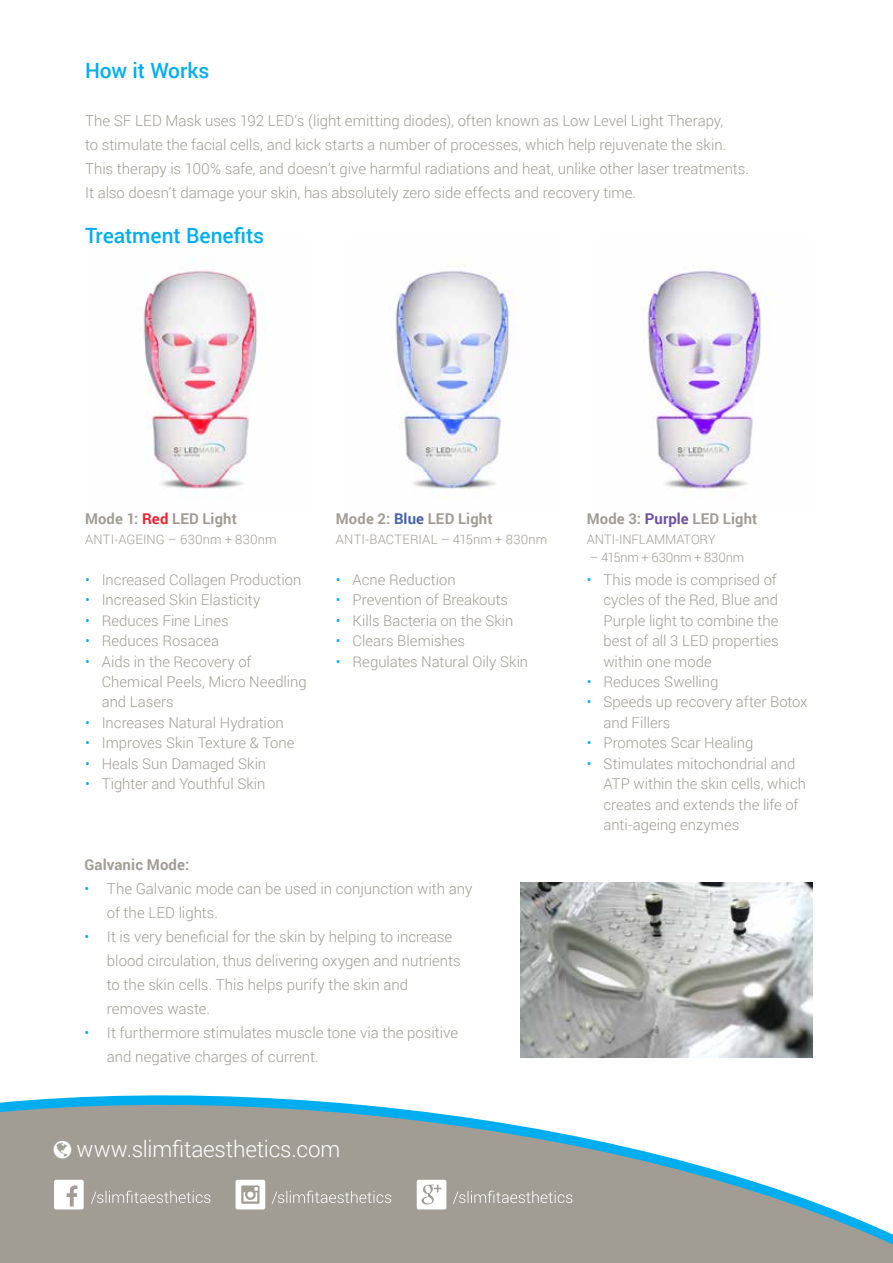
<style>
.page{position:relative;width:893px;height:1263px;background:#fff}
.page>*{position:absolute;margin:0;border:0;box-sizing:border-box;transform-origin:0 0}
.t1{font:300 22.5px "Roboto";letter-spacing:-.01em;color:#fff}
.t2{font:500 21px "Roboto";letter-spacing:-.005em;color:#00aeef}
.t3{font:300 15px/24px "Roboto";color:#a19d95}
.t4{font:700 15px "Roboto";letter-spacing:.005em;color:#a19d95}
.t5{font:300 14.85px/20.4px "Roboto";color:#a19d95}
.t6{font:700 14.85px "Roboto";letter-spacing:.01em;color:#a19d95}
.t7{font:300 13.05px "Roboto";color:#a19d95}
.s1{color:#ee242f}
.s2{color:#00aeef}
.s3{color:#4761ad}
.s4{color:#6c4fa0}
</style>
<div class="page">
<img style="left:520px;top:882px;width:292px;height:175px">
<svg style="left:0;top:1095px;width:893px;height:168px;fill:#a19d95"></svg>
<div style="left:54px;top:1180px;width:30px;height:29px;background:#fff;border-radius:2px"></div>
<svg style="left:67px;top:1185px;width:11px;height:21px"></svg>
<svg style="left:91px;top:1190px;width:119px;height:14px"></svg>
<svg style="left:272px;top:1190px;width:119px;height:14px"></svg>
<div style="left:236px;top:1180px;width:29px;height:29px;background:#fff;border-radius:2px"></div>
<svg style="left:241px;top:1185px;width:19px;height:19px"></svg>
<svg style="left:453px;top:1190px;width:119px;height:14px"></svg>
<div style="left:417px;top:1180px;width:29px;height:29px;background:#fff;border-radius:2px"></div>
<svg style="left:422px;top:1185px;width:19px;height:19px"></svg>
<img style="left:143px;top:266px;width:123px;height:228px">
<img style="left:647px;top:270px;width:123px;height:226px">
<img style="left:395px;top:266px;width:120px;height:232px">
<svg style="left:54px;top:1140px;width:17px;height:18px"></svg>
<h2 class="t2" style="left:85px;top:56px;width:126px">How it Works</h2>
<p class="t3" style="left:85px;top:108px;width:666px">The SF LED Mask uses 192 LED’s (light emitting diodes), often known as Low Level Light Therapy,<br>to stimulate the facial cells, and kick starts a number of processes, which help rejuvenate the skin.<br>This therapy is 100% safe, and doesn’t give harmful radiations and heat, unlike other laser treatments.<br>It also doesn’t damage your skin, has absolutely zero side effects and recovery time.</p>
<h2 class="t2" style="left:85px;top:220px;width:181px">Treatment Benefits</h2>
<p class="t6" style="left:85px;top:508px;width:153px">Mode 1: <span class="s1">Red</span> LED Light</p>
<p class="t7" style="left:85px;top:530px;width:193px">ANTI-AGEING – 630nm + 830nm</p>
<p class="t5" style="left:85px;top:569px;width:218px"><span class="s2">•</span> Increased Collagen Production</p>
<p class="t5" style="left:85px;top:589px;width:177px"><span class="s2">•</span> Increased Skin Elasticity</p>
<p class="t5" style="left:85px;top:610px;width:145px"><span class="s2">•</span> Reduces Fine Lines</p>
<p class="t5" style="left:85px;top:630px;width:136px"><span class="s2">•</span> Reduces Rosacea</p>
<p class="t5" style="left:102px;top:651px;width:206px;text-indent:-17px"><span class="s2">•</span> Aids in the Recovery of<br>Chemical Peels, Micro Needling and Lasers</p>
<p class="t5" style="left:85px;top:712px;width:200px"><span class="s2">•</span> Increases Natural Hydration</p>
<p class="t5" style="left:85px;top:732px;width:211px"><span class="s2">•</span> Improves Skin Texture &amp; Tone</p>
<p class="t5" style="left:85px;top:753px;width:183px"><span class="s2">•</span> Heals Sun Damaged Skin</p>
<p class="t5" style="left:85px;top:773px;width:182px"><span class="s2">•</span> Tighter and Youthful Skin</p>
<p class="t6" style="left:336px;top:508px;width:158px">Mode 2: <span class="s3">Blue</span> LED Light</p>
<p class="t7" style="left:336px;top:530px;width:213px">ANTI-BACTERIAL – 415nm + 830nm</p>
<p class="t5" style="left:336px;top:569px;width:121px"><span class="s2">•</span> Acne Reduction</p>
<p class="t5" style="left:336px;top:589px;width:174px"><span class="s2">•</span> Prevention of Breakouts</p>
<p class="t5" style="left:336px;top:610px;width:179px"><span class="s2">•</span> Kills Bacteria on the Skin</p>
<p class="t5" style="left:336px;top:630px;width:131px"><span class="s2">•</span> Clears Blemishes</p>
<p class="t5" style="left:336px;top:651px;width:194px"><span class="s2">•</span> Regulates Natural Oily Skin</p>
<p class="t4" style="left:84px;top:854px;width:106px">Galvanic Mode:</p>
<p class="t3" style="left:107px;top:876px;width:367px;text-indent:-22px"><span class="s2">•</span> The Galvanic mode can be used in conjunction with any of the LED lights.</p>
<p class="t3" style="left:107px;top:924px;width:355px;text-indent:-22px"><span class="s2">•</span> It is very beneficial for the skin by helping to increase blood circulation, thus delivering oxygen and nutrients to the skin cells. This helps purify the skin and removes waste.</p>
<p class="t3" style="left:107px;top:1020px;width:353px;text-indent:-22px"><span class="s2">•</span> It furthermore stimulates muscle tone via the positive and negative charges of current.</p>
<h1 class="t1" style="left:76px;top:1133px;width:265px">www.slimfitaesthetics.com</h1>
<p class="t6" style="left:587px;top:508px;width:172px">Mode 3: <span class="s4">Purple</span> LED Light</p>
<p class="t7" style="left:587px;top:530px;width:130px">ANTI-INFLAMMATORY</p>
<p class="t7" style="left:590px;top:549px;width:156px">– 415nm + 630nm + 830nm</p>
<p class="t5" style="left:603px;top:569px;width:177px;text-indent:-17px"><span class="s2">•</span> This mode is comprised of cycles of the Red, Blue and<br>Purple light to combine the best of all 3 LED properties within one mode</p>
<p class="t5" style="left:587px;top:671px;width:133px"><span class="s2">•</span> Reduces Swelling</p>
<p class="t5" style="left:603px;top:691px;width:205px;text-indent:-17px"><span class="s2">•</span> Speeds up recovery after Botox and Fillers</p>
<p class="t5" style="left:587px;top:732px;width:168px"><span class="s2">•</span> Promotes Scar Healing</p>
<p class="t5" style="left:603px;top:753px;width:204px;text-indent:-17px"><span class="s2">•</span> Stimulates mitochondrial and<br>ATP within the skin cells, which creates and extends the life of anti-ageing enzymes</p>
</div>
